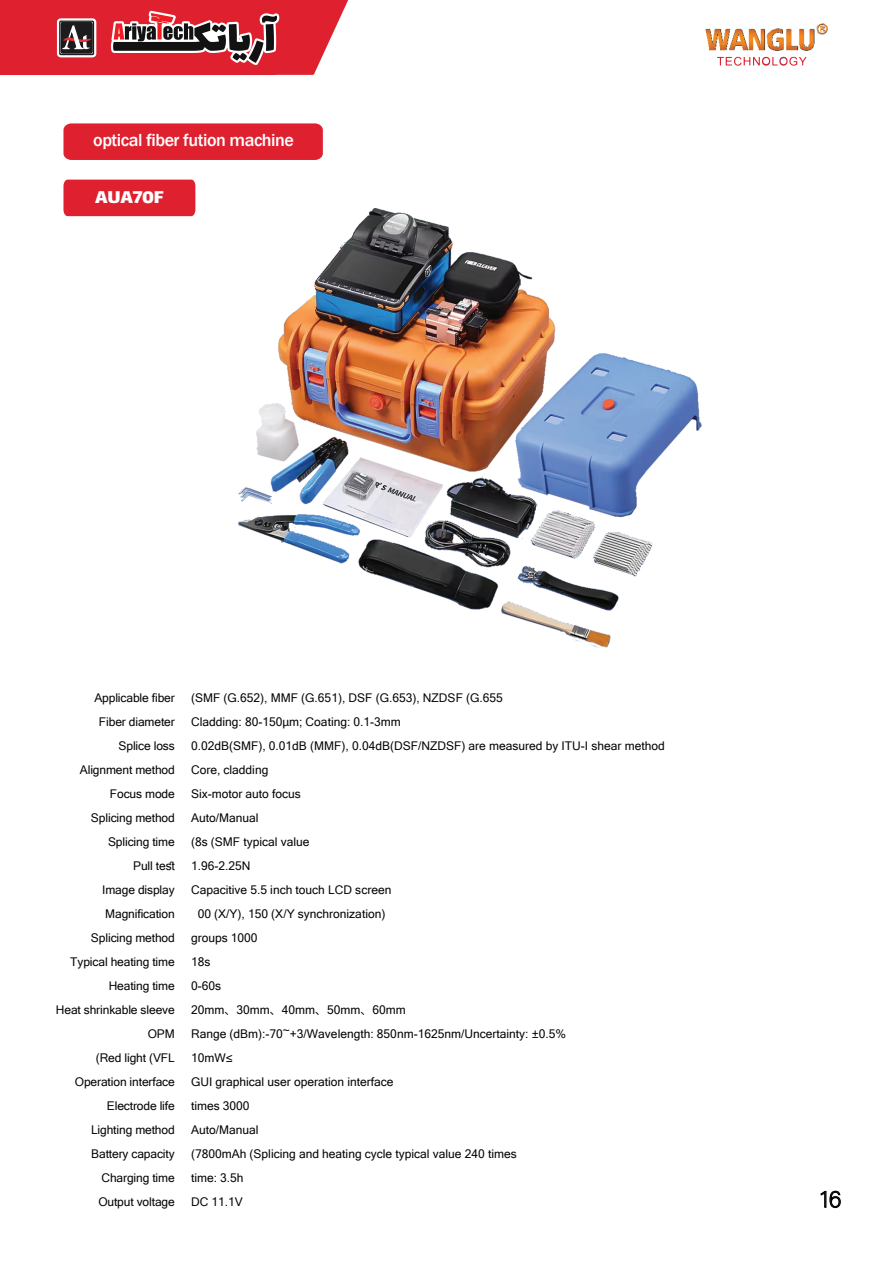
<style>
.page{position:relative;width:893px;height:1262px;background:#fff}
.page>*{position:absolute;margin:0;border:0;box-sizing:border-box;transform-origin:0 0}
.t1{font:21px "Lalezar";letter-spacing:-.01em;color:#fff}
.t2{font:500 18px "Franklin Gothic";letter-spacing:-.025em;color:#fff}
.t3{font:12px/24px "Microsoft Sans Serif";color:#040503;text-align:right}
.s1{font-family:"Koz Go Pr 6 N"}
</style>
<div class="page">
<div style="left:63px;top:123px;width:260px;height:37px;background:#de202f"></div>
<div style="left:63px;top:180px;width:132px;height:36px;background:#de202f"></div>
<img style="left:705px;top:23px;width:122px;height:28px">
<img style="left:239px;top:208px;width:462px;height:440px">
<svg style="left:0;top:0;width:348px;height:75px"></svg>
<svg style="left:717px;top:56px;width:90px;height:10px"></svg>
<svg style="left:820px;top:1190px;width:21px;height:18px"></svg>
<h2 class="t2" style="left:93px;top:129px;width:202px">optical fiber fution machine</h2>
<h1 class="t1" style="left:95px;top:184px;width:70px">AUA70F</h1>
<p class="t3" style="left:56px;top:685px;width:120px">Applicable fiber<br>Fiber diameter<br>Splice loss<br>Alignment method<br>Focus mode<br>Splicing method<br>Splicing time<br>Pull test<br>Image display<br>Magnification<br>Splicing method<br>Typical heating time<br>Heating time<br>Heat shrinkable sleeve<br>OPM<br>(Red light (VFL<br>Operation interface<br>Electrode life<br>Lighting method<br>Battery capacity<br>Charging time<br>Output voltage</p>
<p class="t3" style="left:191px;top:685px;width:313px">(SMF (G.652), MMF (G.651), DSF (G.653), NZDSF (G.655</p>
<p class="t3" style="left:191px;top:709px;width:211px">Cladding: 80-150µm; Coating: 0.1-3mm</p>
<p class="t3" style="left:191px;top:733px;width:475px">0.02dB(SMF), 0.01dB (MMF), 0.04dB(DSF/NZDSF) are measured by ITU-I shear method</p>
<p class="t3" style="left:191px;top:757px;width:79px">Core, cladding</p>
<p class="t3" style="left:191px;top:781px;width:111px">Six-motor auto focus</p>
<p class="t3" style="left:191px;top:805px;width:69px">Auto/Manual</p>
<p class="t3" style="left:191px;top:829px;width:120px">(8s (SMF typical value</p>
<p class="t3" style="left:191px;top:853px;width:61px">1.96-2.25N</p>
<p class="t3" style="left:191px;top:877px;width:202px">Capacitive 5.5 inch touch LCD screen</p>
<p class="t3" style="left:198px;top:901px;width:189px">00 (Χ/Υ), 150 (X/Y synchronization)</p>
<p class="t3" style="left:191px;top:925px;width:68px">groups 1000</p>
<p class="t3" style="left:191px;top:949px;width:21px">18s</p>
<p class="t3" style="left:191px;top:973px;width:32px">0-60s</p>
<p class="t3" style="left:191px;top:997px;width:216px">20mm<span class="s1">、</span>30mm<span class="s1">、</span>40mm<span class="s1">、</span>50mm<span class="s1">、</span>60mm</p>
<p class="t3" style="left:191px;top:1021px;width:376px">Range (dBm):-70~+3/Wavelength: 850nm-1625nm/Uncertainty: ±0.5%</p>
<p class="t3" style="left:191px;top:1045px;width:43px">10mW≤</p>
<p class="t3" style="left:191px;top:1069px;width:204px">GUI graphical user operation interface</p>
<p class="t3" style="left:191px;top:1093px;width:60px">times 3000</p>
<p class="t3" style="left:191px;top:1117px;width:69px">Auto/Manual</p>
<p class="t3" style="left:191px;top:1141px;width:327px">(7800mAh (Splicing and heating cycle typical value 240 times</p>
<p class="t3" style="left:191px;top:1165px;width:54px">time: 3.5h</p>
<p class="t3" style="left:191px;top:1189px;width:53px">DC 11.1V</p>
</div>
